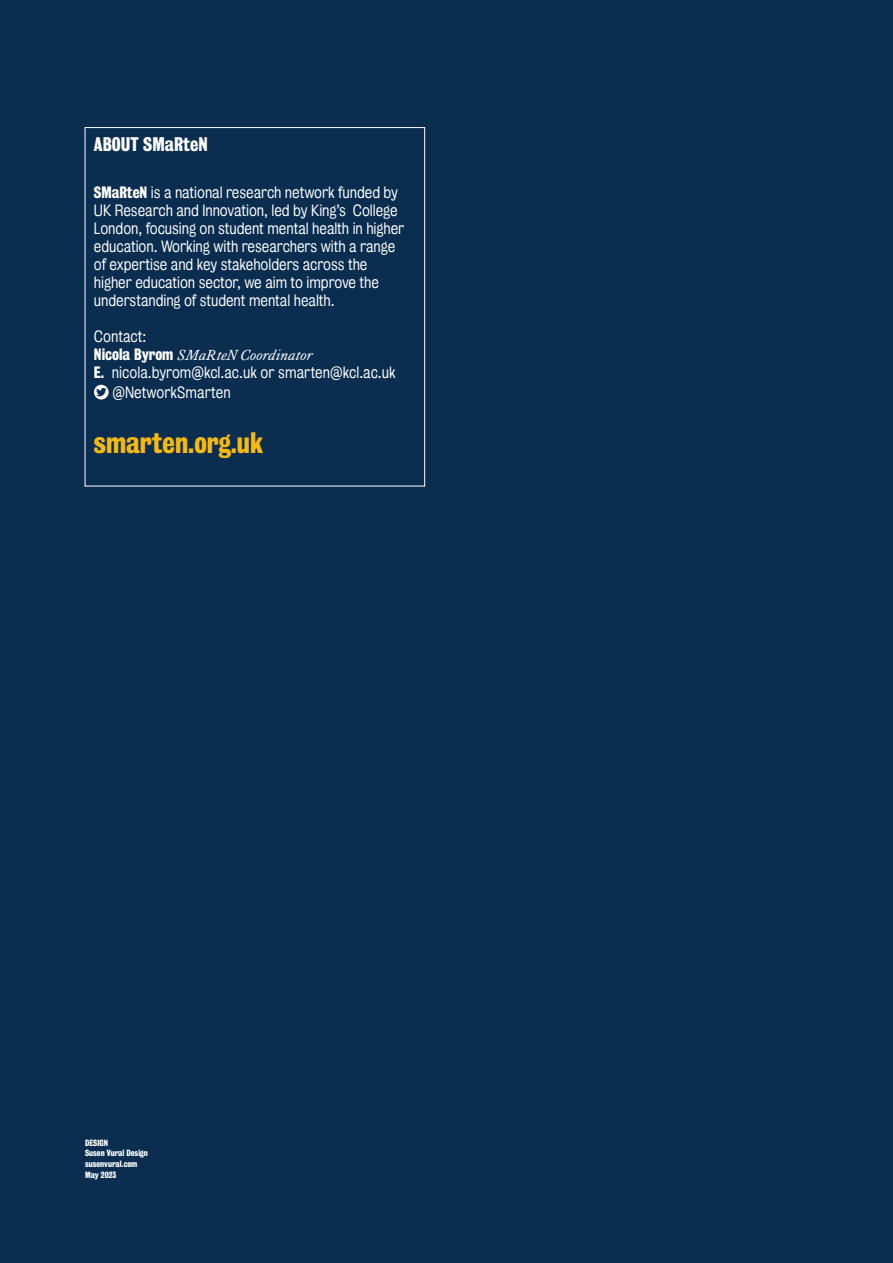
<style>
.page{position:relative;width:893px;height:1263px;background:#0a2d50}
.page>*{position:absolute;margin:0;border:0;box-sizing:border-box;transform-origin:0 0}
.Text_Caslon_first_pa{font:27px "Kings Bureau Grot Three Seven";color:#f5b90f}
.Text_Caslon_first_pa-2{font:18px "Kings Bureau Grot Three Seven";color:#fff}
.Text_Caslon_first_pa-3{font:15px/18px "Kings Bureau Grot Five One";letter-spacing:-.005em;color:#fff}
.Heading_2_KBG_37{font:15px "Kings Bureau Grot Five One";color:#fff}
.Heading_2_KBG_37-2{font:italic 15px "Kings Caslon Text";color:#fff}
.Heading_1{font:8.25px/10.5px "Kings Bureau Grot Three Seven";color:#fff}
.s1{font-family:"Kings Bureau Grot Three Seven"}
.s2{font-family:"Kings Bureau Grot Three Seven";font-style:normal}
</style>
<div class="page">
<svg style="left:94px;top:385px;width:15px;height:14px"></svg>
<div style="left:85px;top:127px;width:340px;height:359px;border:1px solid #fff"></div>
<p class="Text_Caslon_first_pa-2" style="left:94px;top:134px;width:116px">ABOUT SMaRteN</p>
<p class="Text_Caslon_first_pa-3" style="left:94px;top:183px;width:312px"><span class="s1">SMaRteN</span> is a national research network funded by UK Research and Innovation, led by King’s College London, focusing on student mental health in higher education. Working with researchers with a range of expertise and key stakeholders across the higher education sector, we aim to improve the understanding of student mental health.</p>
<p class="Text_Caslon_first_pa-3" style="left:94px;top:327px;width:54px">Contact:</p>
<p class="Heading_2_KBG_37-2" style="left:94px;top:346px;width:220px"><span class="s2">Nicola Byrom</span> SMaRteN Coordinator</p>
<p class="Heading_2_KBG_37" style="left:94px;top:364px;width:303px"><span class="s1">E.</span> nicola.byrom@kcl.ac.uk or smarten@kcl.ac.uk</p>
<p class="Heading_2_KBG_37" style="left:112px;top:383px;width:120px">@NetworkSmarten</p>
<p class="Text_Caslon_first_pa" style="left:94px;top:427px;width:171px">smarten.org.uk</p>
<p class="Heading_1" style="left:85px;top:1137px;width:64px">DESIGN<br>Susen Vural Design susenvural.com<br>May 2023</p>
</div>
